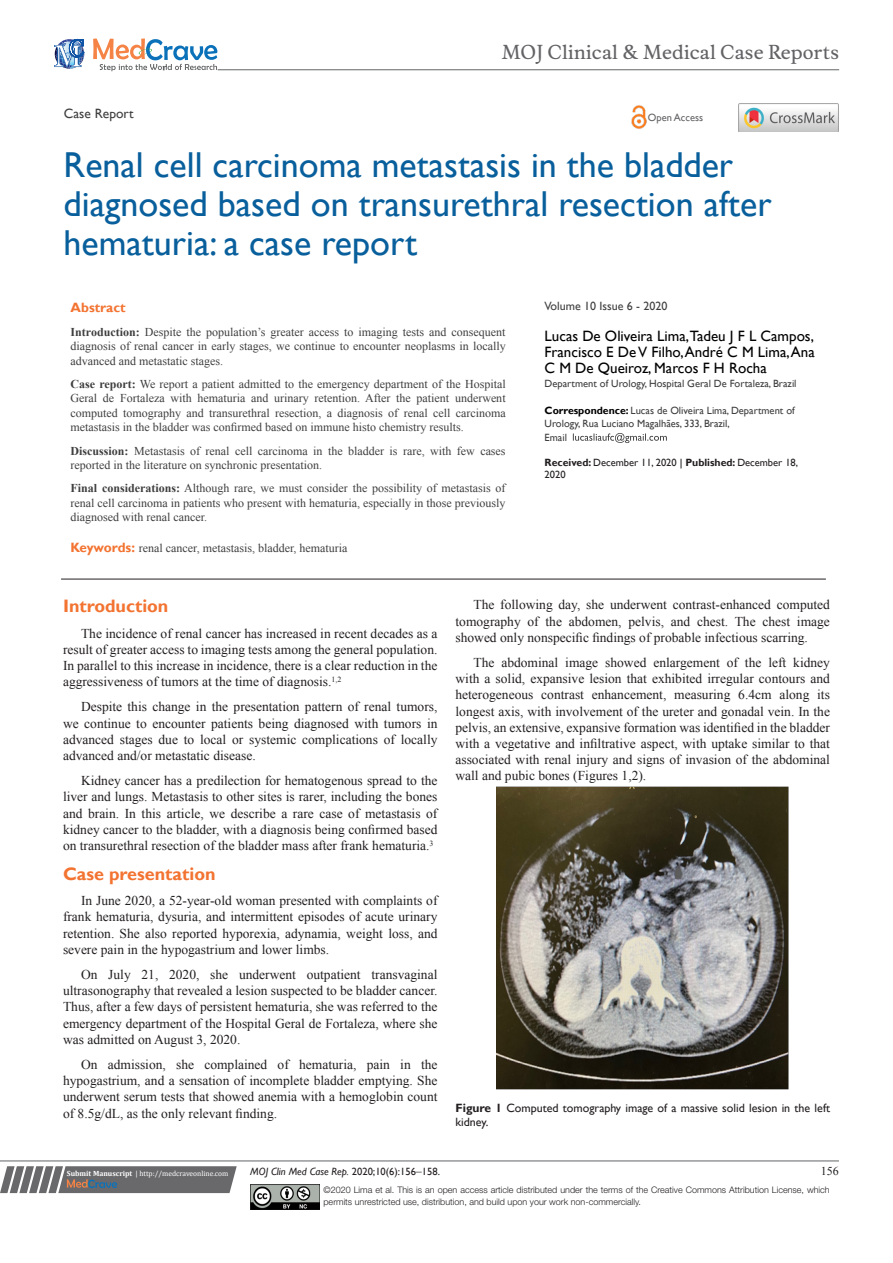
<style>
.page{position:relative;width:893px;height:1263px;background:#fff}
.page>*{position:absolute;margin:0;border:0;box-sizing:border-box;transform-origin:0 0}
.t1{font:36px/39px "Gill Sans";color:#085f9c}
.t2{font:18.6px "Musee";color:#636366}
.List_Paragraph{font:700 18px "Gill Sans";color:#f37331}
.t3{font:15px/16.2px "Gill Sans";color:#000;text-align:justify}
.t4{font:13.5px/16.2px "Times New Roman";color:#231f20;text-align:justify}
.t5{font:13.5px "Gill Sans";color:#3e3e3f}
.t6{font:700 13.5px "Gill Sans";color:#f37331}
.List_Paragraph-2{font:12px/14.4px "Times New Roman";color:#3e3e3f;text-align:justify}
.t7{font:12px/14.4px "Gill Sans";color:#231f20}
.t8{font:12px "Gill Sans";color:#3e3e3f}
.t9{font:12px "Times New Roman";color:#231f20}
.t10{font:10.5px/13.5px "Gill Sans";color:#3e3e3f}
.t11{font:10.5px/12.6px "Gill Sans";color:#231f20}
.t12{font:italic 10.5px "Gill Sans";color:#231f20}
.t13{font:10.5px "Gill Sans";color:#636366}
.t14{font:300 9px/12px "Helvetica Neue LT Std";color:#231f20}
.t15{font:7.5px "Cambria";color:#fff}
.s1{font-weight:700;color:#000}
.s2{font-weight:700}
.s3{color:#000}
.s4{font-family:"Gill Sans";font-weight:700;font-size:13.5px;color:#f37331}
.s5{font-style:normal}
.s6{font-family:"Times New Roman";font-style:normal;font-size:12px}
</style>
<div class="page">
<svg style="left:0;top:1166px;width:237px;height:27px;background:#78787a"></svg>
<hr style="left:0;top:1161px;width:839px;height:1px;background:#626465">
<hr style="left:61px;top:579px;width:765px;height:1px;background:#231f20">
<img style="left:250px;top:1185px;width:69px;height:24px">
<svg style="left:573px;top:433px;width:94px;height:10px"></svg>
<svg style="left:54px;top:39px;width:30px;height:30px"></svg>
<svg style="left:93px;top:38px;width:124px;height:33px"></svg>
<hr style="left:218px;top:70px;width:621px;height:1px;background:#626465">
<img style="left:631px;top:105px;width:16px;height:24px">
<img style="left:739px;top:104px;width:99px;height:28px">
<img style="left:497px;top:787px;width:291px;height:302px">
<p class="t2" style="left:502px;top:41px;width:339px">MOJ Clinical &amp; Medical Case Reports</p>
<p class="t5" style="left:64px;top:105px;width:71px">Case Report</p>
<p class="t13" style="left:648px;top:112px;width:57px">Open Access</p>
<p class="t1" style="left:64px;top:146px;width:709px">Renal cell carcinoma metastasis in the bladder diagnosed based on transurethral resection after hematuria: a case report</p>
<p class="t8" style="left:545px;top:299px;width:124px">Volume 10 Issue 6 - 2020</p>
<p class="t3" style="left:545px;top:328px;width:272px">Lucas De Oliveira Lima,Tadeu J F L Campos, Francisco E De V Filho, André C M Lima, Ana C M De Queiroz, Marcos F H Rocha</p>
<p class="t10" style="left:545px;top:377px;width:253px">Department of Urology, Hospital Geral De Fortaleza, Brazil</p>
<p class="t10" style="left:545px;top:404px;width:252px"><span class="s1">Correspondence:</span> Lucas de Oliveira Lima, Department of<br>Urology, Rua Luciano Magalhães, 333, Brazil,</p>
<p class="t10" style="left:545px;top:431px;width:24px">Email</p>
<p class="t11" style="left:545px;top:456px;width:255px"><span class="s2">Received:</span> December 11, 2020 <span class="s3">|</span> <span class="s2">Published:</span> December 18,<br>2020</p>
<p class="t6" style="left:71px;top:300px;width:57px">Abstract</p>
<p class="List_Paragraph-2" style="left:71px;top:324px;width:437px"><span class="s2">Introduction:</span> Despite the population’s greater access to imaging tests and consequent diagnosis of renal cancer in early stages, we continue to encounter neoplasms in locally advanced and metastatic stages.</p>
<p class="List_Paragraph-2" style="left:71px;top:376px;width:437px"><span class="s2">Case report:</span> We report a patient admitted to the emergency department of the Hospital Geral de Fortaleza with hematuria and urinary retention. After the patient underwent computed tomography and transurethral resection, a diagnosis of renal cell carcinoma metastasis in the bladder was confirmed based on immune histo chemistry results.</p>
<p class="List_Paragraph-2" style="left:71px;top:443px;width:437px"><span class="s2">Discussion:</span> Metastasis of renal cell carcinoma in the bladder is rare, with few cases reported in the literature on synchronic presentation.</p>
<p class="List_Paragraph-2" style="left:71px;top:481px;width:437px"><span class="s2">Final considerations:</span> Although rare, we must consider the possibility of metastasis of renal cell carcinoma in patients who present with hematuria, especially in those previously diagnosed with renal cancer.</p>
<p class="List_Paragraph-2" style="left:71px;top:540px;width:278px"><span class="s4">Keywords:</span> renal cancer, metastasis, bladder, hematuria</p>
<p class="List_Paragraph" style="left:63px;top:595px;width:107px">Introduction</p>
<p class="t4" style="left:63px;top:625px;width:376px;text-indent:18px">The incidence of renal cancer has increased in recent decades as a result of greater access to imaging tests among the general population.<br>In parallel to this increase in incidence, there is a clear reduction in the aggressiveness of tumors at the time of diagnosis.<sup>1,2</sup></p>
<p class="t4" style="left:63px;top:699px;width:376px;text-indent:18px">Despite this change in the presentation pattern of renal tumors, we continue to encounter patients being diagnosed with tumors in advanced stages due to local or systemic complications of locally advanced and/or metastatic disease.</p>
<p class="t4" style="left:63px;top:772px;width:376px;text-indent:18px">Kidney cancer has a predilection for hematogenous spread to the liver and lungs. Metastasis to other sites is rarer, including the bones and brain. In this article, we describe a rare case of metastasis of kidney cancer to the bladder, with a diagnosis being confirmed based on transurethral resection of the bladder mass after frank hematuria.<sup>3</sup></p>
<p class="List_Paragraph" style="left:63px;top:863px;width:154px">Case presentation</p>
<p class="t4" style="left:63px;top:892px;width:376px;text-indent:18px">In June 2020, a 52-year-old woman presented with complaints of frank hematuria, dysuria, and intermittent episodes of acute urinary retention. She also reported hyporexia, adynamia, weight loss, and severe pain in the hypogastrium and lower limbs.</p>
<p class="t4" style="left:63px;top:966px;width:376px;text-indent:18px">On July 21, 2020, she underwent outpatient transvaginal ultrasonography that revealed a lesion suspected to be bladder cancer.<br>Thus, after a few days of persistent hematuria, she was referred to the emergency department of the Hospital Geral de Fortaleza, where she was admitted on August 3, 2020.</p>
<p class="t4" style="left:63px;top:1056px;width:376px;text-indent:18px">On admission, she complained of hematuria, pain in the hypogastrium, and a sensation of incomplete bladder emptying. She underwent serum tests that showed anemia with a hemoglobin count of 8.5g/dL, as the only relevant finding.</p>
<p class="t4" style="left:455px;top:596px;width:376px;text-indent:18px">The following day, she underwent contrast-enhanced computed tomography of the abdomen, pelvis, and chest. The chest image showed only nonspecific findings of probable infectious scarring.</p>
<p class="t4" style="left:455px;top:654px;width:376px;text-indent:18px">The abdominal image showed enlargement of the left kidney with a solid, expansive lesion that exhibited irregular contours and heterogeneous contrast enhancement, measuring 6.4cm along its longest axis, with involvement of the ureter and gonadal vein. In the pelvis, an extensive, expansive formation was identified in the bladder with a vegetative and infiltrative aspect, with uptake similar to that associated with renal injury and signs of invasion of the abdominal wall and pubic bones (Figures 1,2).</p>
<p class="t7" style="left:455px;top:1100px;width:376px"><span class="s2">Figure 1</span> Computed tomography image of a massive solid lesion in the left kidney.</p>
<p class="t15" style="left:67px;top:1169px;width:163px"><span class="s2">Submit Manuscript</span> | http://medcraveonline.com</p>
<p class="t12" style="left:250px;top:1165px;width:191px">MOJ Clin Med Case Rep. <span class="s5">2020;10(6):156</span><span class="s6">‒</span><span class="s5">158.</span></p>
<p class="t9" style="left:821px;top:1163px;width:19px">156</p>
<p class="t14" style="left:323px;top:1183px;width:508px">©2020 Lima et al. This is an open access article distributed under the terms of the Creative Commons Attribution License, which permits unrestricted use, distribution, and build upon your work non-commercially.</p>
</div>
